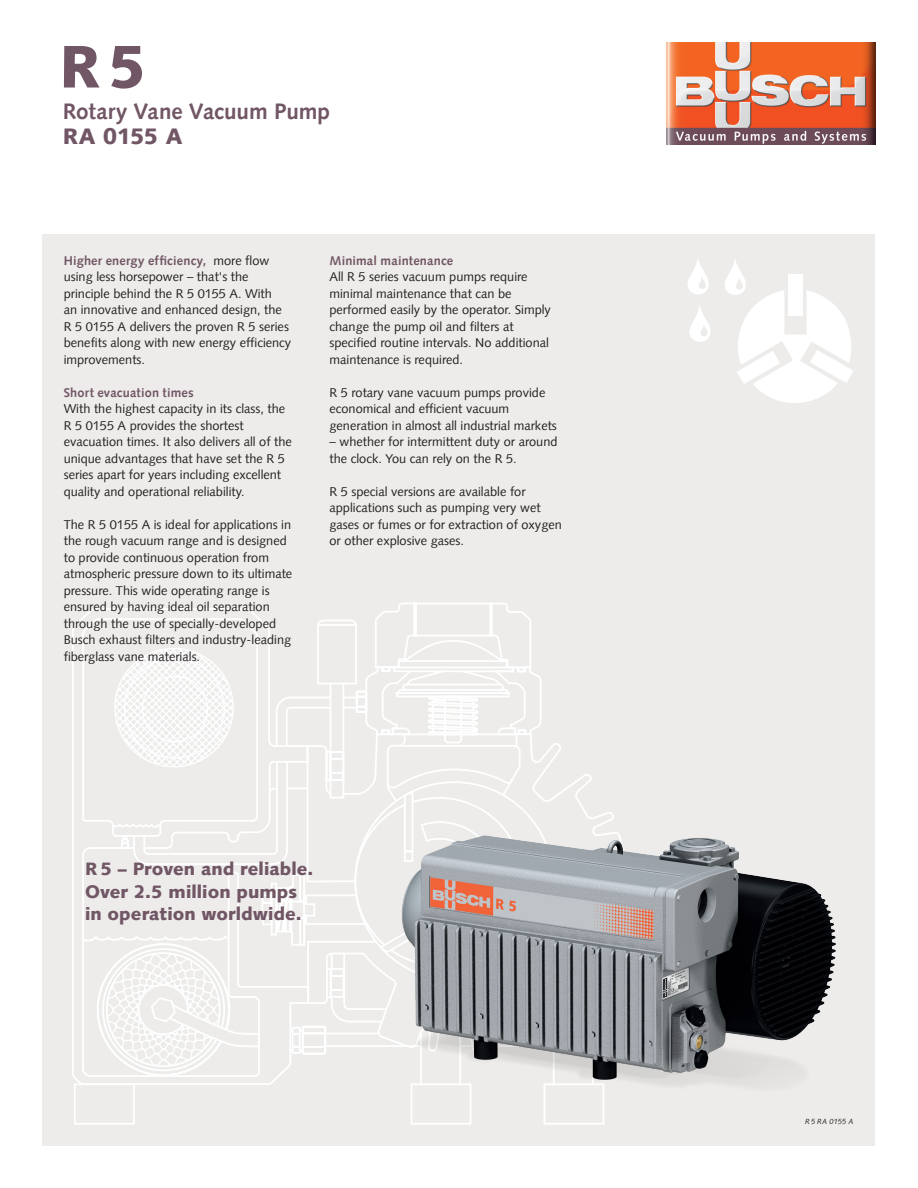
<style>
.page{position:relative;width:918px;height:1188px;background:#fff}
.page>*{position:absolute;margin:0;border:0;box-sizing:border-box;transform-origin:0 0}
.t1{font:900 60px "Syntax LT";color:#715665}
.t2{font:700 22.5px "Syntax LT";color:#715665}
.t3{font:900 22.5px "Syntax LT";letter-spacing:-.025em;color:#715665}
.t4{font:900 18px/22.5px "Syntax LT";letter-spacing:.005em;color:#715665}
.t5{font:12.75px/16.5px "Syntax LT";color:#231f20}
.t6{font:700 12.75px "Syntax LT";letter-spacing:.015em;color:#715665}
.t7{font:italic 7.5px "Syntax LT";letter-spacing:.035em;color:#231f20}
.s1{font-weight:700;color:#715665}
</style>
<div class="page">
<div style="left:43px;top:234px;width:832px;height:911px;background:#edecea"></div>
<svg style="left:72px;top:619px;width:206px;height:464px"></svg>
<svg style="left:74px;top:1083px;width:530px;height:42px"></svg>
<svg style="left:81px;top:602px;width:497px;height:475px"></svg>
<svg style="left:725px;top:260px;width:128px;height:143px"></svg>
<svg style="left:688px;top:259px;width:21px;height:35px"></svg>
<svg style="left:689px;top:306px;width:22px;height:36px"></svg>
<img style="left:304px;top:810px;width:532px;height:302px">
<img style="left:666px;top:43px;width:209px;height:101px">
<h1 class="t1" style="left:59px;top:31px;width:89px">R5</h1>
<h2 class="t2" style="left:63px;top:98px;width:269px">Rotary Vane Vacuum Pump</h2>
<h2 class="t3" style="left:63px;top:123px;width:121px">RA 0155 A</h2>
<p class="t5" style="left:64px;top:252px;width:229px"><span class="s1">Higher energy efficiency,</span> more flow using less horsepower – that's the principle behind the R 5 0155 A. With<br>an innovative and enhanced design, the R 5 0155 A delivers the proven R 5 series benefits along with new energy efficiency improvements.</p>
<p class="t6" style="left:64px;top:385px;width:132px">Short evacuation times</p>
<p class="t5" style="left:64px;top:401px;width:230px">With the highest capacity in its class, the R 5 0155 A provides the shortest evacuation times. It also delivers all of the unique advantages that have set the R 5 series apart for years including excellent quality and operational reliability.</p>
<p class="t5" style="left:64px;top:516px;width:230px">The R 5 0155 A is ideal for applications in the rough vacuum range and is designed to provide continuous operation from atmospheric pressure down to its ultimate pressure. This wide operating range is ensured by having ideal oil separation through the use of specially-developed Busch exhaust filters and industry-leading fiberglass vane materials.</p>
<p class="t6" style="left:330px;top:253px;width:125px">Minimal maintenance</p>
<p class="t5" style="left:330px;top:269px;width:223px">All R 5 series vacuum pumps require minimal maintenance that can be performed easily by the operator. Simply change the pump oil and filters at specified routine intervals. No additional maintenance is required.</p>
<p class="t5" style="left:330px;top:384px;width:229px">R 5 rotary vane vacuum pumps provide economical and efficient vacuum generation in almost all industrial markets</p>
<p class="t5" style="left:330px;top:434px;width:229px">– whether for intermittent duty or around the clock. You can rely on the R 5.</p>
<p class="t5" style="left:330px;top:483px;width:234px">R 5 special versions are available for applications such as pumping very wet gases or fumes or for extraction of oxygen or other explosive gases.</p>
<h3 class="t4" style="left:85px;top:858px;width:230px">R 5 – Proven and reliable.<br>Over 2.5 million pumps in operation worldwide.</h3>
<p class="t7" style="left:805px;top:1117px;width:50px">R 5 RA 0155 A</p>
</div>
